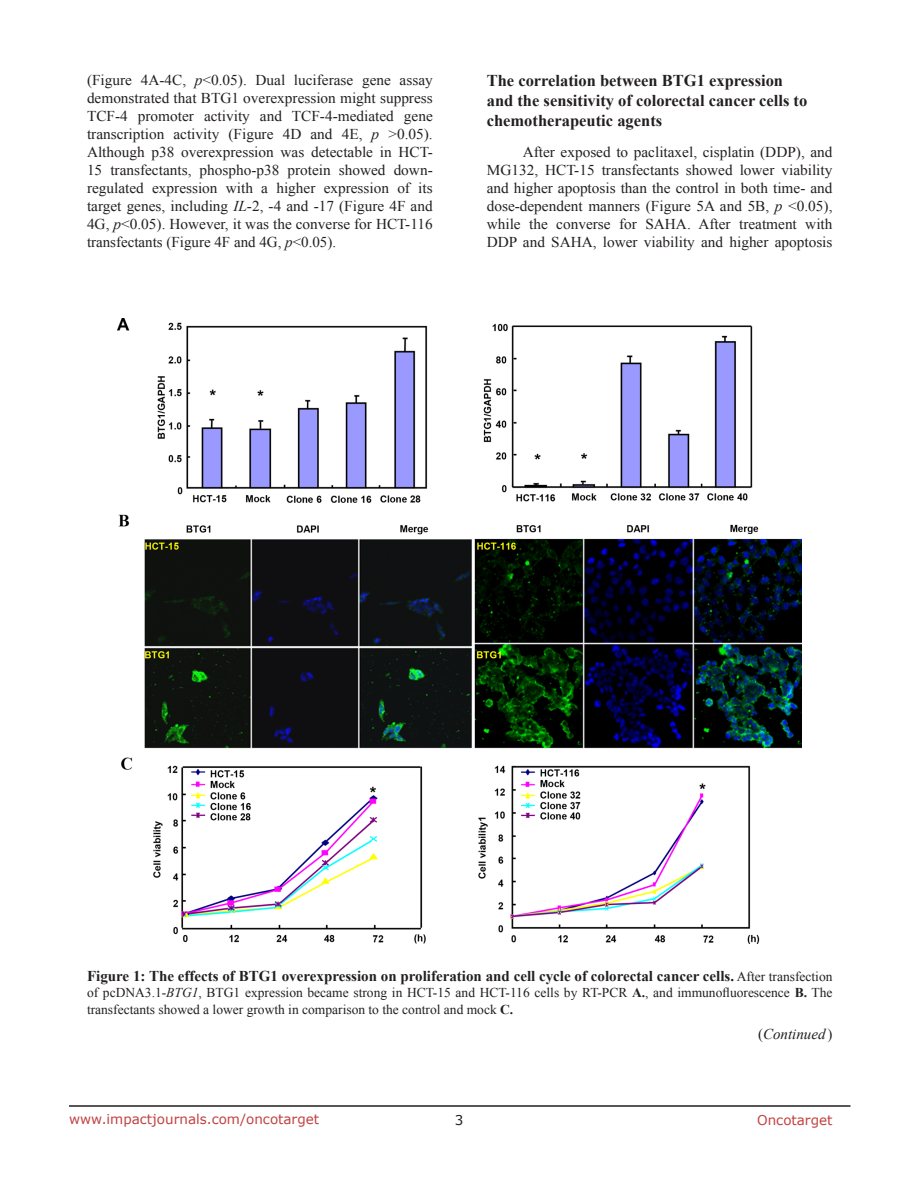
<style>
.page{position:relative;width:918px;height:1188px;background:#fff}
.page>*{position:absolute;margin:0;border:0;box-sizing:border-box;transform-origin:0 0}
.SubHeading{font:700 16.5px/19.8px "Times New Roman";color:#231f20}
.BodyText{font:15px/18px "Times New Roman";color:#231f20;text-align:justify}
.figuretext{font:700 15px "Times New Roman";color:#231f20}
.equ{font:italic 15px "Times New Roman";color:#231f20}
.figuretext-2{font:13.5px/16.2px "Times New Roman";color:#231f20}
.t1{font:13.5px "Verdana";color:#c24141}
.t2{font:13.5px "Verdana";color:#231f20}
.s1{font-style:italic}
.s2{font-weight:400;font-size:13.5px}
.s3{font-weight:700}
.s4{font-style:normal}
</style>
<div class="page">
<hr style="left:69px;top:1105px;width:781px;height:2px;background:#231f20">
<img style="left:118px;top:319px;width:684px;height:625px">
<p class="BodyText" style="left:87px;top:71px;width:347px">(Figure 4A-4C, <span class="s1">p</span>&lt;0.05). Dual luciferase gene assay demonstrated that BTG1 overexpression might suppress TCF-4 promoter activity and TCF-4-mediated gene transcription activity (Figure 4D and 4E, <span class="s1">p</span> &gt;0.05).<br>Although p38 overexpression was detectable in HCT-15 transfectants, phospho-p38 protein showed down&shy;regulated expression with a higher expression of its target genes, including <span class="s1">IL</span>-2, -4 and -17 (Figure 4F and 4G, <span class="s1">p</span>&lt;0.05). However, it was the converse for HCT-116 transfectants (Figure 4F and 4G, <span class="s1">p</span>&lt;0.05).</p>
<p class="SubHeading" style="left:487px;top:70px;width:322px">The correlation between BTG1 expression and the sensitivity of colorectal cancer cells to chemotherapeutic agents</p>
<p class="BodyText" style="left:487px;top:143px;width:347px;text-indent:36px">After exposed to paclitaxel, cisplatin (DDP), and MG132, HCT-15 transfectants showed lower viability and higher apoptosis than the control in both time- and dose-dependent manners (Figure 5A and 5B, <span class="s1">p</span> &lt;0.05), while the converse for SAHA. After treatment with DDP and SAHA, lower viability and higher apoptosis</p>
<p class="figuretext" style="left:87px;top:966px;width:747px">Figure 1: The effects of BTG1 overexpression on proliferation and cell cycle of colorectal cancer cells. <span class="s2">After transfection</span></p>
<p class="figuretext-2" style="left:87px;top:985px;width:747px">of pcDNA3.1-<span class="s1">BTG1</span>, BTG1 expression became strong in HCT-15 and HCT-116 cells by RT-PCR <span class="s3">A.</span>, and immunofluorescence <span class="s3">B.</span> The transfectants showed a lower growth in comparison to the control and mock <span class="s3">C.</span></p>
<p class="equ" style="left:758px;top:1024px;width:76px"><span class="s4">(</span>Continued<span class="s4">)</span></p>
<p class="t1" style="left:69px;top:1110px;width:252px">www.impactjournals.com/oncotarget</p>
<p class="t2" style="left:455px;top:1111px;width:10px">3</p>
<p class="t1" style="left:757px;top:1111px;width:77px">Oncotarget</p>
</div>
